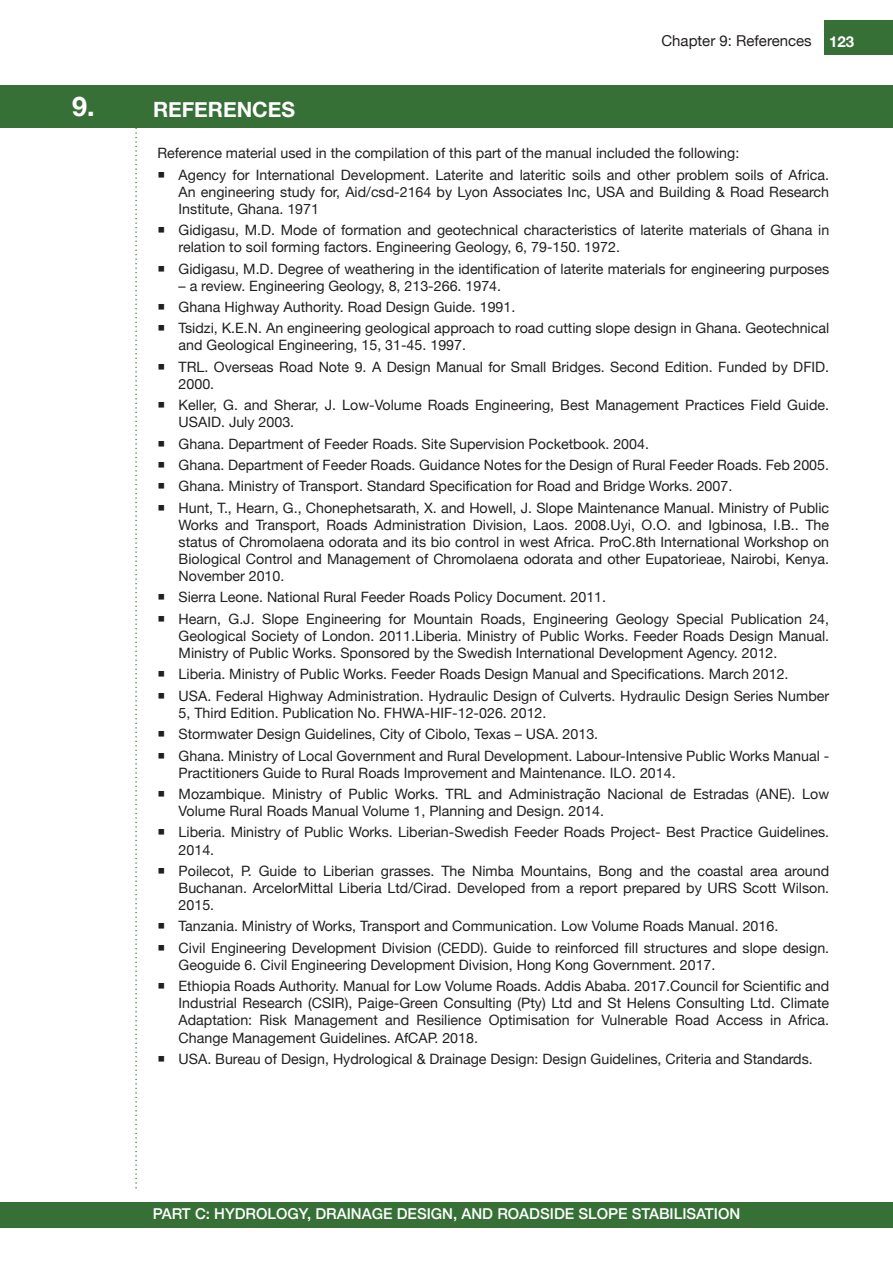
<style>
.page{position:relative;width:893px;height:1263px;background:#fff}
.page>*{position:absolute;margin:0;border:0;box-sizing:border-box;transform-origin:0 0}
.t1{font:700 21px "Helvetica Neue";color:#fff}
.t2{font:500 15px "Helvetica Neue";color:#fff}
.t3{font:15px "Helvetica Neue";color:#231f20}
.t4{font:14.25px/17.1px "Helvetica Neue";color:#231f20}
.s1{font-size:27px}
.s2{font-weight:700;color:#fff}
</style>
<div class="page">
<svg style="left:135px;top:128px;width:2px;height:1061px"></svg>
<div style="left:824px;top:21px;width:69px;height:34px;background:#377037"></div>
<div style="left:0;top:85px;width:893px;height:43px;background:#377037"></div>
<div style="left:0;top:1202px;width:893px;height:25px;background:#377037"></div>
<h1 class="t1" style="left:72px;top:96px;width:224px"><span class="s1">9.</span> REFERENCES</h1>
<p class="t3" style="left:661px;top:32px;width:194px">Chapter 9: References <span class="s2">123</span></p>
<p class="t4" style="left:157px;top:144px;width:583px">Reference material used in the compilation of this part of the manual included the following:</p>
<p class="t4" style="left:179px;top:166px;width:652px;text-align:justify;text-indent:-21px">○ Agency for International Development. Laterite and lateritic soils and other problem soils of Africa.<br>An engineering study for, Aid/csd-2164 by Lyon Associates Inc, USA and Building &amp; Road Research Institute, Ghana. 1971</p>
<p class="t4" style="left:179px;top:221px;width:652px;text-indent:-21px">○ Gidigasu, M.D. Mode of formation and geotechnical characteristics of laterite materials of Ghana in relation to soil forming factors. Engineering Geology, 6, 79-150. 1972.</p>
<p class="t4" style="left:157px;top:260px;width:673px">○ Gidigasu, M.D. Degree of weathering in the identification of laterite materials for engineering purposes</p>
<p class="t4" style="left:179px;top:277px;width:324px">– a review. Engineering Geology, 8, 213-266. 1974.</p>
<p class="t4" style="left:157px;top:298px;width:360px">○ Ghana Highway Authority. Road Design Guide. 1991.</p>
<p class="t4" style="left:179px;top:319px;width:652px;text-indent:-21px">○ Tsidzi, K.E.N. An engineering geological approach to road cutting slope design in Ghana. Geotechnical and Geological Engineering, 15, 31-45. 1997.</p>
<p class="t4" style="left:179px;top:358px;width:652px;text-indent:-21px">○ TRL. Overseas Road Note 9. A Design Manual for Small Bridges. Second Edition. Funded by DFID.<br>2000.</p>
<p class="t4" style="left:179px;top:396px;width:652px;text-indent:-21px">○ Keller, G. and Sherar, J. Low-Volume Roads Engineering, Best Management Practices Field Guide.<br>USAID. July 2003.</p>
<p class="t4" style="left:157px;top:435px;width:493px">○ Ghana. Department of Feeder Roads. Site Supervision Pocketbook. 2004.</p>
<p class="t4" style="left:157px;top:456px;width:673px">○ Ghana. Department of Feeder Roads. Guidance Notes for the Design of Rural Feeder Roads. Feb 2005.</p>
<p class="t4" style="left:157px;top:477px;width:576px">○ Ghana. Ministry of Transport. Standard Specification for Road and Bridge Works. 2007.</p>
<p class="t4" style="left:179px;top:499px;width:652px;text-align:justify;text-indent:-21px">○ Hunt, T., Hearn, G., Chonephetsarath, X. and Howell, J. Slope Maintenance Manual. Ministry of Public Works and Transport, Roads Administration Division, Laos. 2008.Uyi, O.O. and Igbinosa, I.B.. The status of Chromolaena odorata and its bio control in west Africa. ProC.8th International Workshop on Biological Control and Management of Chromolaena odorata and other Eupatorieae, Nairobi, Kenya.<br>November 2010.</p>
<p class="t4" style="left:157px;top:589px;width:450px">○ Sierra Leone. National Rural Feeder Roads Policy Document. 2011.</p>
<p class="t4" style="left:179px;top:610px;width:652px;text-align:justify;text-indent:-21px">○ Hearn, G.J. Slope Engineering for Mountain Roads, Engineering Geology Special Publication 24, Geological Society of London. 2011.Liberia. Ministry of Public Works. Feeder Roads Design Manual.<br>Ministry of Public Works. Sponsored by the Swedish International Development Agency. 2012.</p>
<p class="t4" style="left:157px;top:665px;width:633px">○ Liberia. Ministry of Public Works. Feeder Roads Design Manual and Specifications. March 2012.</p>
<p class="t4" style="left:179px;top:687px;width:652px;text-indent:-21px">○ USA. Federal Highway Administration. Hydraulic Design of Culverts. Hydraulic Design Series Number<br>5, Third Edition. Publication No. FHWA-HIF-12-026. 2012.</p>
<p class="t4" style="left:157px;top:725px;width:442px">○ Stormwater Design Guidelines, City of Cibolo, Texas – USA. 2013.</p>
<p class="t4" style="left:179px;top:747px;width:652px;text-indent:-21px">○ Ghana. Ministry of Local Government and Rural Development. Labour-Intensive Public Works Manual -<br>Practitioners Guide to Rural Roads Improvement and Maintenance. ILO. 2014.</p>
<p class="t4" style="left:179px;top:785px;width:652px;text-indent:-21px">○ Mozambique. Ministry of Public Works. TRL and Administração Nacional de Estradas (ANE). Low<br>Volume Rural Roads Manual Volume 1, Planning and Design. 2014.</p>
<p class="t4" style="left:179px;top:824px;width:652px;text-indent:-21px">○ Liberia. Ministry of Public Works. Liberian-Swedish Feeder Roads Project- Best Practice Guidelines.<br>2014.</p>
<p class="t4" style="left:179px;top:862px;width:652px;text-align:justify;text-indent:-21px">○ Poilecot, P. Guide to Liberian grasses. The Nimba Mountains, Bong and the coastal area around Buchanan. ArcelorMittal Liberia Ltd/Cirad. Developed from a report prepared by URS Scott Wilson.<br>2015.</p>
<p class="t4" style="left:157px;top:917px;width:622px">○ Tanzania. Ministry of Works, Transport and Communication. Low Volume Roads Manual. 2016.</p>
<p class="t4" style="left:179px;top:939px;width:652px;text-indent:-21px">○ Civil Engineering Development Division (CEDD). Guide to reinforced fill structures and slope design.<br>Geoguide 6. Civil Engineering Development Division, Hong Kong Government. 2017.</p>
<p class="t4" style="left:179px;top:977px;width:652px;text-align:justify;text-indent:-21px">○ Ethiopia Roads Authority. Manual for Low Volume Roads. Addis Ababa. 2017.Council for Scientific and Industrial Research (CSIR), Paige-Green Consulting (Pty) Ltd and St Helens Consulting Ltd. Climate Adaptation: Risk Management and Resilience Optimisation for Vulnerable Road Access in Africa.<br>Change Management Guidelines. AfCAP. 2018.</p>
<p class="t4" style="left:157px;top:1050px;width:657px">○ USA. Bureau of Design, Hydrological &amp; Drainage Design: Design Guidelines, Criteria and Standards.</p>
<p class="t2" style="left:153px;top:1204px;width:589px">PART C: HYDROLOGY, DRAINAGE DESIGN, AND ROADSIDE SLOPE STABILISATION</p>
</div>
